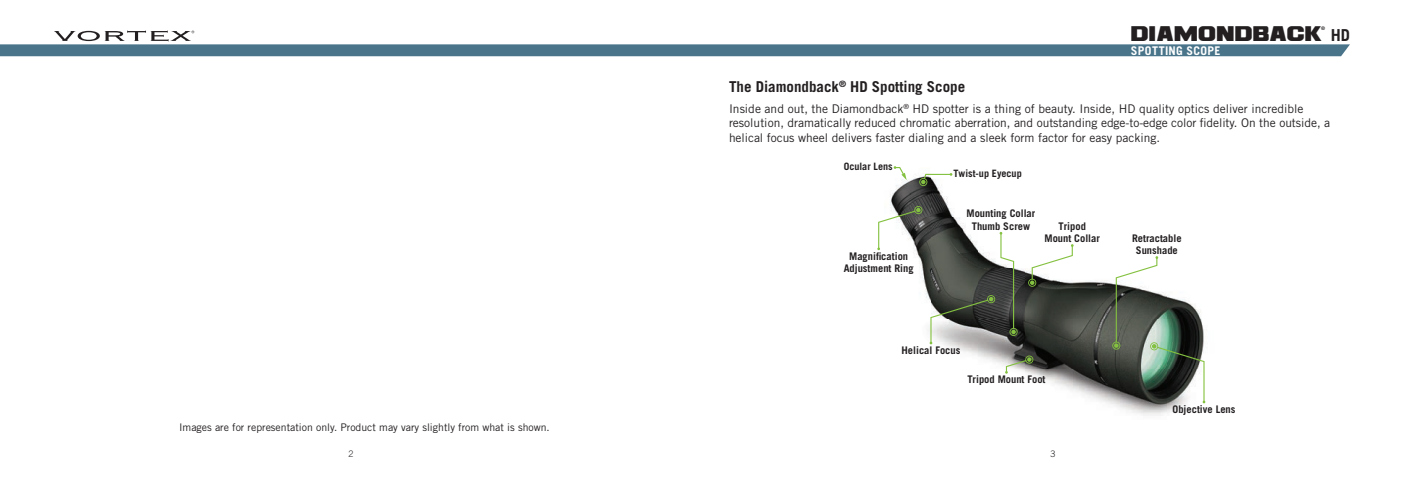
<style>
.page{position:relative;width:1404px;height:486px;background:#fff}
.page>*{position:absolute;margin:0;border:0;box-sizing:border-box;transform-origin:0 0}
.t1{font:16.5px "Ash";letter-spacing:.005em;color:#231f20}
.t2{font:700 16.5px "Trade Gothic LT Std";color:#231f20}
.Subheader{font:700 15px "Trade Gothic LT Std";color:#231f20}
.t3{font:12px/14.4px "Trade Gothic LT Std";color:#231f20}
.t4{font:700 12px "Trade Gothic LT Std";letter-spacing:.03em;color:#fff}
.t5{font:700 10.5px/12.6px "Trade Gothic LT Std";color:#231f20;text-align:center}
.Caption_bold_7_9{font:10.5px "Trade Gothic LT Std";color:#231f20}
.t6{font:700 10.2px "Trade Gothic LT Std";color:#231f20}
.t7{font:300 9px "Trade Gothic LT Std";color:#231f20}
.t8{font:4.95px "Trade Gothic LT Std Bd Cn 20";color:#231f20}
</style>
<div class="page">
<svg style="left:0;top:31px;width:1350px;height:25px"></svg>
<img style="left:890px;top:173px;width:316px;height:243px">
<svg style="left:894px;top:166px;width:13px;height:14px"></svg>
<svg style="left:1005px;top:356px;width:28px;height:18px"></svg>
<svg style="left:877px;top:206px;width:45px;height:44px"></svg>
<svg style="left:1112px;top:256px;width:93px;height:147px"></svg>
<svg style="left:1028px;top:244px;width:46px;height:43px"></svg>
<svg style="left:930px;top:232px;width:88px;height:112px"></svg>
<svg style="left:919px;top:173px;width:33px;height:13px"></svg>
<h1 class="t1" style="left:1131px;top:25px;width:193px">DIAMONDBACK</h1>
<p class="t8" style="left:1321px;top:25px;width:5px">®</p>
<h1 class="t2" style="left:1331px;top:25px;width:21px">HD</h1>
<p class="t4" style="left:1131px;top:43px;width:91px">SPOTTING SCOPE</p>
<p class="Subheader" style="left:729px;top:77px;width:238px">The Diamondback<sup>®</sup> HD Spotting Scope</p>
<p class="t3" style="left:729px;top:101px;width:603px">Inside and out, the Diamondback<sup>®</sup> HD spotter is a thing of beauty. Inside, HD quality optics deliver incredible resolution, dramatically reduced chromatic aberration, and outstanding edge-to-edge color fidelity. On the outside, a helical focus wheel delivers faster dialing and a sleek form factor for easy packing.</p>
<p class="t6" style="left:844px;top:160px;width:51px">Ocular Lens</p>
<p class="t5" style="left:844px;top:249px;width:72px">Magnification<br>Adjustment Ring</p>
<p class="t6" style="left:954px;top:167px;width:70px">Twist-up Eyecup</p>
<p class="t5" style="left:967px;top:207px;width:70px">Mounting Collar<br>Thumb Screw</p>
<p class="t5" style="left:1045px;top:219px;width:57px">Tripod<br>Mount Collar</p>
<p class="t5" style="left:902px;top:344px;width:60px">Helical Focus</p>
<p class="Caption_bold_7_9" style="left:179px;top:421px;width:372px">Images are for representation only. Product may vary slightly from what is shown.</p>
<p class="t5" style="left:967px;top:373px;width:80px">Tripod Mount Foot</p>
<p class="t7" style="left:348px;top:448px;width:7px">2</p>
<p class="t7" style="left:1050px;top:448px;width:7px">3</p>
<p class="t5" style="left:1132px;top:232px;width:51px">Retractable<br>Sunshade</p>
<p class="t5" style="left:1173px;top:403px;width:65px">Objective Lens</p>
</div>
